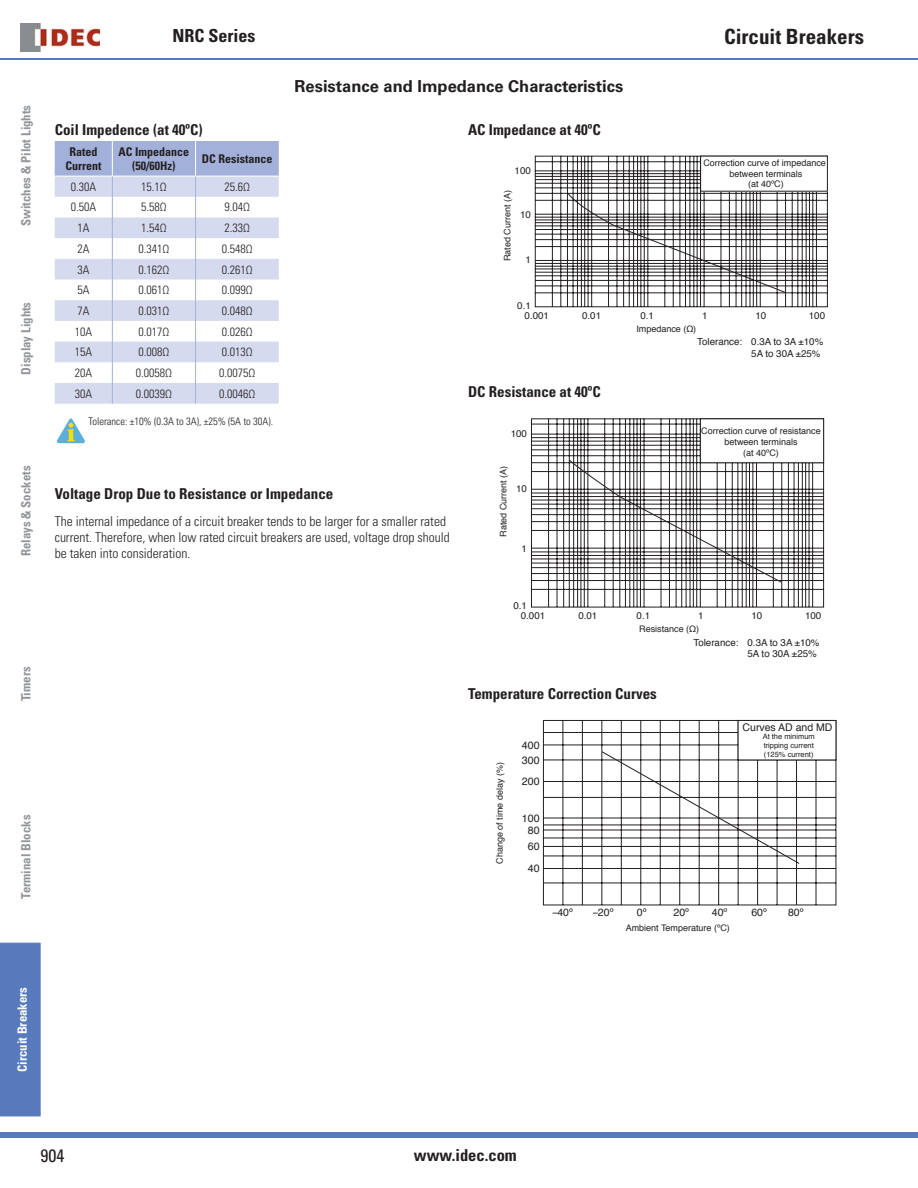
<style>
.page{position:relative;width:918px;height:1188px;background:#fff}
.page>*{position:absolute;margin:0;border:0;box-sizing:border-box;transform-origin:0 0}
.t1{font:700 condensed 21px "Univers LT Std";color:#231f20}
.t2{font:700 condensed 18px "Univers LT Std";color:#231f20}
.t3{font:condensed 18px "Univers LT Std";color:#231f20}
.t4{font:700 16.5px "Univers LT Std";color:#231f20}
.t5{font:700 condensed 16.5px "Univers LT Std";color:#231f20}
.t6{font:700 condensed 15px "Univers LT Std";color:#231f20}
.t7{font:300 condensed 13.5px/16.2px "Univers LT Std";color:#231f20}
.t8{font:700 condensed 12.75px "Univers LT Std";color:#939598}
.t9{font:700 condensed 12.75px "Univers LT Std";color:#fff}
.t10{font:300 condensed 12px "Univers LT Std";color:#231f20}
.t11{font:700 condensed 12px/14.4px "Univers LT Std";color:#231f20;text-align:center}
.t12{font:10.65px "Helvetica";color:#231f20}
.t13{font:300 condensed 10.5px "Univers LT Std";color:#231f20}
.t14{font:10.5px "Helvetica";color:#231f20}
.t15{font:10.5px "Helvetica";color:#231f20;scale:.8 1}
.t16{font:9.75px/11.7px "Helvetica";color:#231f20;text-align:right}
.t17{font:9px/10.8px "Helvetica";color:#231f20;text-align:center}
.t18{font:7.5px/9px "Helvetica";color:#231f20}
</style>
<div class="page">
<hr style="left:0;top:59px;width:918px;height:1px;background:#577abc">
<div style="left:0;top:1132px;width:918px;height:6px;background:#577abc"></div>
<img style="left:20px;top:24px;width:80px;height:27px">
<hr style="left:40px;top:944px;width:1px;height:172px;background:#577abc">
<div style="left:0;top:943px;width:40px;height:174px;background:#577abc"></div>
<svg style="left:55px;top:141px;width:224px;height:263px"></svg>
<svg style="left:57px;top:419px;width:28px;height:24px"></svg>
<svg style="left:535px;top:156px;width:293px;height:151px"></svg>
<div style="left:701px;top:156px;width:126px;height:35px;background:#fff"></div>
<svg style="left:567px;top:192px;width:220px;height:102px"></svg>
<svg style="left:531px;top:419px;width:293px;height:188px"></svg>
<div style="left:700px;top:419px;width:124px;height:44px;background:#fff"></div>
<div style="left:700px;top:419px;width:124px;height:44px;border:1px solid #231f20"></div>
<svg style="left:568px;top:459px;width:215px;height:124px"></svg>
<svg style="left:543px;top:720px;width:293px;height:185px"></svg>
<div style="left:738px;top:720px;width:98px;height:40px;background:#fff"></div>
<div style="left:738px;top:720px;width:98px;height:40px;border:1px solid #231f20"></div>
<svg style="left:601px;top:751px;width:199px;height:113px"></svg>
<h3 class="t8" style="left:20px;top:226px;width:123px;rotate:-90deg">Switches &amp; Pilot Lights</h3>
<h3 class="t8" style="left:20px;top:375px;width:74px;rotate:-90deg">Display Lights</h3>
<h3 class="t8" style="left:20px;top:556px;width:92px;rotate:-90deg">Relays &amp; Sockets</h3>
<h3 class="t8" style="left:20px;top:701px;width:36px;rotate:-90deg">Timers</h3>
<h3 class="t8" style="left:20px;top:899px;width:86px;rotate:-90deg">Terminal Blocks</h3>
<h2 class="t2" style="left:172px;top:27px;width:85px">NRC Series</h2>
<h1 class="t1" style="left:724px;top:27px;width:141px">Circuit Breakers</h1>
<h3 class="t6" style="left:55px;top:123px;width:149px">Coil Impedence (at 40ºC)</h3>
<h3 class="t11" style="left:66px;top:145px;width:37px">Rated<br>Current</h3>
<h3 class="t11" style="left:119px;top:145px;width:72px">AC Impedance (50/60Hz)</h3>
<h3 class="t11" style="left:202px;top:152px;width:72px">DC Resistance</h3>
<h3 class="t10" style="left:71px;top:181px;width:27px">0.30A</h3>
<h3 class="t10" style="left:141px;top:181px;width:27px">15.1Ω</h3>
<h3 class="t10" style="left:224px;top:181px;width:27px">25.6Ω</h3>
<h3 class="t10" style="left:71px;top:201px;width:27px">0.50A</h3>
<h3 class="t10" style="left:141px;top:201px;width:27px">5.58Ω</h3>
<h3 class="t10" style="left:224px;top:201px;width:27px">9.04Ω</h3>
<h3 class="t10" style="left:78px;top:222px;width:13px">1A</h3>
<h3 class="t10" style="left:141px;top:222px;width:27px">1.54Ω</h3>
<h3 class="t10" style="left:224px;top:222px;width:27px">2.33Ω</h3>
<h3 class="t10" style="left:78px;top:243px;width:13px">2A</h3>
<h3 class="t10" style="left:139px;top:243px;width:32px">0.341Ω</h3>
<h3 class="t10" style="left:222px;top:243px;width:32px">0.548Ω</h3>
<h3 class="t10" style="left:78px;top:264px;width:13px">3A</h3>
<h3 class="t10" style="left:139px;top:264px;width:32px">0.162Ω</h3>
<h3 class="t10" style="left:222px;top:264px;width:32px">0.261Ω</h3>
<h3 class="t10" style="left:78px;top:284px;width:13px">5A</h3>
<h3 class="t10" style="left:139px;top:284px;width:32px">0.061Ω</h3>
<h3 class="t10" style="left:222px;top:284px;width:32px">0.099Ω</h3>
<h3 class="t10" style="left:78px;top:305px;width:13px">7A</h3>
<h3 class="t10" style="left:139px;top:305px;width:32px">0.031Ω</h3>
<h3 class="t10" style="left:222px;top:305px;width:32px">0.048Ω</h3>
<h3 class="t10" style="left:75px;top:326px;width:19px">10A</h3>
<h3 class="t10" style="left:139px;top:326px;width:32px">0.017Ω</h3>
<h3 class="t10" style="left:222px;top:326px;width:32px">0.026Ω</h3>
<h3 class="t10" style="left:75px;top:346px;width:19px">15A</h3>
<h3 class="t10" style="left:139px;top:346px;width:32px">0.008Ω</h3>
<h3 class="t10" style="left:222px;top:346px;width:32px">0.013Ω</h3>
<h3 class="t10" style="left:75px;top:367px;width:19px">20A</h3>
<h3 class="t10" style="left:136px;top:367px;width:38px">0.0058Ω</h3>
<h3 class="t10" style="left:219px;top:367px;width:38px">0.0075Ω</h3>
<h3 class="t10" style="left:75px;top:388px;width:19px">30A</h3>
<h3 class="t10" style="left:136px;top:388px;width:38px">0.0039Ω</h3>
<h3 class="t10" style="left:219px;top:388px;width:38px">0.0046Ω</h3>
<p class="t13" style="left:88px;top:416px;width:186px">Tolerance: ±10% (0.3A to 3A), ±25% (5A to 30A).</p>
<h3 class="t4" style="left:295px;top:79px;width:330px">Resistance and Impedance Characteristics</h3>
<h3 class="t6" style="left:468px;top:123px;width:134px">AC Impedance at 40ºC</h3>
<p class="t16" style="left:515px;top:165px;width:18px">100</p>
<p class="t17" style="left:503px;top:261px;width:73px;rotate:-90deg">Rated Current (A)</p>
<p class="t16" style="left:520px;top:210px;width:12px">10</p>
<p class="t16" style="left:525px;top:255px;width:7px">1</p>
<p class="t16" style="left:517px;top:300px;width:15px">0.1</p>
<p class="t16" style="left:525px;top:310px;width:26px">0.001</p>
<p class="t16" style="left:582px;top:310px;width:20px">0.01</p>
<h3 class="t6" style="left:468px;top:385px;width:134px">DC Resistance at 40ºC</h3>
<p class="t16" style="left:511px;top:428px;width:18px">100</p>
<h3 class="t6" style="left:55px;top:487px;width:280px">Voltage Drop Due to Resistance or Impedance</h3>
<h3 class="t7" style="left:55px;top:514px;width:397px">The internal impedance of a circuit breaker tends to be larger for a smaller rated current. Therefore, when low rated circuit breakers are used, voltage drop should be taken into consideration.</h3>
<p class="t17" style="left:499px;top:537px;width:73px;rotate:-90deg">Rated Current (A)</p>
<p class="t16" style="left:516px;top:483px;width:12px">10</p>
<p class="t16" style="left:522px;top:543px;width:7px">1</p>
<p class="t17" style="left:703px;top:158px;width:124px">Correction curve of impedance between terminals<br>(at 40ºC)</p>
<p class="t16" style="left:640px;top:310px;width:15px">0.1</p>
<p class="t16" style="left:702px;top:310px;width:7px">1</p>
<p class="t16" style="left:755px;top:310px;width:12px">10</p>
<p class="t16" style="left:809px;top:310px;width:18px">100</p>
<p class="t17" style="left:636px;top:324px;width:61px">Impedance (Ω)</p>
<p class="t16" style="left:697px;top:337px;width:128px">Tolerance: 0.3A to 3A ±10%<br>5A to 30A ±25%</p>
<p class="t17" style="left:701px;top:426px;width:121px">Correction curve of resistance between terminals<br>(at 40ºC)</p>
<p class="t16" style="left:514px;top:601px;width:15px">0.1</p>
<p class="t16" style="left:521px;top:610px;width:26px">0.001</p>
<p class="t16" style="left:578px;top:610px;width:20px">0.01</p>
<p class="t16" style="left:637px;top:610px;width:15px">0.1</p>
<p class="t16" style="left:698px;top:610px;width:7px">1</p>
<p class="t16" style="left:752px;top:610px;width:12px">10</p>
<p class="t16" style="left:805px;top:610px;width:18px">100</p>
<p class="t17" style="left:639px;top:624px;width:61px">Resistance (Ω)</p>
<p class="t16" style="left:694px;top:637px;width:128px">Tolerance: 0.3A to 3A ±10%<br>5A to 30A ±25%</p>
<h3 class="t6" style="left:468px;top:687px;width:190px">Temperature Correction Curves</h3>
<p class="t17" style="left:495px;top:864px;width:103px;rotate:-90deg">Change of time delay (%)</p>
<p class="t12" style="left:522px;top:741px;width:19px">400</p>
<p class="t12" style="left:522px;top:756px;width:19px">300</p>
<p class="t12" style="left:522px;top:777px;width:19px">200</p>
<p class="t12" style="left:522px;top:814px;width:19px">100</p>
<p class="t12" style="left:528px;top:826px;width:13px">80</p>
<p class="t12" style="left:528px;top:842px;width:13px">60</p>
<p class="t12" style="left:528px;top:864px;width:13px">40</p>
<p class="t14" style="left:743px;top:723px;width:91px">Curves AD and MD</p>
<p class="t18" style="left:763px;top:732px;width:54px">At the minimum tripping current (125% current)</p>
<p class="t15" style="left:553px;top:908px;width:27px">–40º</p>
<p class="t15" style="left:593px;top:908px;width:27px">–20º</p>
<p class="t14" style="left:637px;top:908px;width:11px">0º</p>
<p class="t14" style="left:674px;top:908px;width:17px">20º</p>
<p class="t14" style="left:712px;top:908px;width:17px">40º</p>
<p class="t14" style="left:751px;top:908px;width:17px">60º</p>
<p class="t14" style="left:788px;top:908px;width:17px">80º</p>
<p class="t17" style="left:626px;top:924px;width:106px">Ambient Temperature (ºC)</p>
<h3 class="t9" style="left:16px;top:1072px;width:86px;rotate:-90deg">Circuit Breakers</h3>
<h2 class="t3" style="left:41px;top:1147px;width:25px">904</h2>
<h3 class="t5" style="left:414px;top:1148px;width:104px">www.idec.com</h3>
</div>
